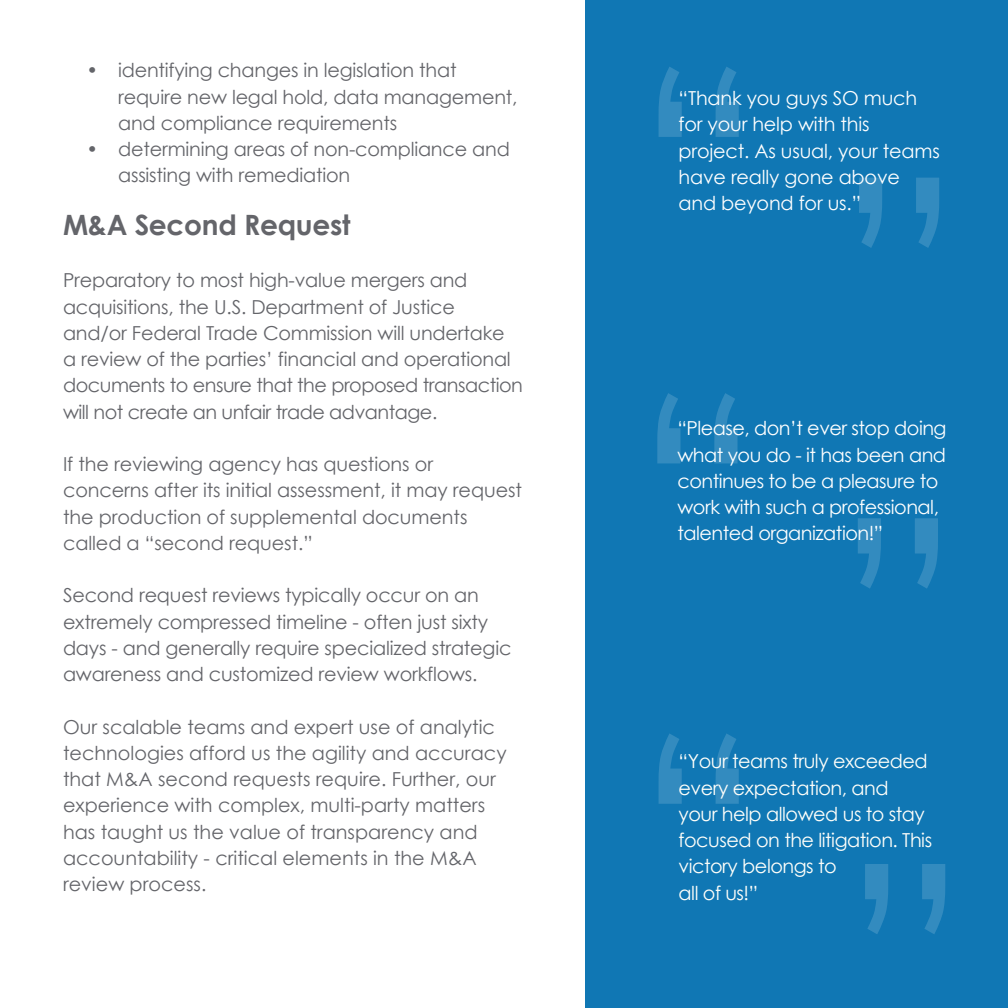
<style>
.page{position:relative;width:1008px;height:1008px;background:#fff}
.page>*{position:absolute;margin:0;border:0;box-sizing:border-box;transform-origin:0 0}
.t1{font:262.5px "Century Gothic";color:#fff}
.t2{font:700 28px "Century Gothic";letter-spacing:-.01em;color:#64656a}
.t3{font:19.25px/26.2px "Century Gothic";letter-spacing:-.01em;color:#64656a}
.t4{font:19.25px/26.2px "Century Gothic";letter-spacing:-.025em;color:#fff}
.t5{font:19.25px/26.2px "Century Gothic";letter-spacing:-.025em;color:#fffffa}
</style>
<div class="page">
<div style="left:586px;top:0;width:422px;height:1008px;background:#1077b4"></div>
<p class="t3" style="left:118px;top:57px;width:401px;text-indent:-31px">• identifying changes in legislation that require new legal hold, data management, and compliance requirements</p>
<p class="t3" style="left:118px;top:136px;width:393px;text-indent:-31px">• determining areas of non-compliance and assisting with remediation</p>
<h2 class="t2" style="left:63px;top:204px;width:289px">M&amp;A Second Request</h2>
<p class="t3" style="left:63px;top:267px;width:461px">Preparatory to most high-value mergers and acquisitions, the U.S. Department of Justice and/or Federal Trade Commission will undertake<br>a review of the parties’ financial and operational documents to ensure that the proposed transaction will not create an unfair trade advantage.</p>
<p class="t3" style="left:63px;top:451px;width:461px">If the reviewing agency has questions or concerns after its initial assessment, it may request the production of supplemental documents called a “second request.”</p>
<p class="t3" style="left:63px;top:582px;width:450px">Second request reviews typically occur on an extremely compressed timeline - often just sixty days - and generally require specialized strategic awareness and customized review workflows.</p>
<p class="t3" style="left:63px;top:713px;width:445px">Our scalable teams and expert use of analytic technologies afford us the agility and accuracy that M&amp;A second requests require. Further, our experience with complex, multi-party matters has taught us the value of transparency and accountability - critical elements in the M&amp;A review process.</p>
<h1 class="t1" style="left:632px;top:-18px;width:133px">“</h1>
<p class="t4" style="left:679px;top:85px;width:263px">“Thank you guys SO much for your help with this project. As usual, your teams have really gone above and beyond for us.”</p>
<h1 class="t1" style="left:836px;top:93px;width:129px">”</h1>
<h1 class="t1" style="left:631px;top:308px;width:133px">“</h1>
<p class="t4" style="left:677px;top:415px;width:271px">“Please, don’t ever stop doing what you do - it has been and continues to be a pleasure to work with such a professional, talented organization!”</p>
<h1 class="t1" style="left:835px;top:433px;width:129px">”</h1>
<h1 class="t1" style="left:632px;top:648px;width:133px">“</h1>
<p class="t5" style="left:679px;top:748px;width:255px">“Your teams truly exceeded every expectation, and your help allowed us to stay focused on the litigation. This victory belongs to</p>
<h1 class="t1" style="left:842px;top:779px;width:129px">”</h1>
<p class="t5" style="left:679px;top:879px;width:81px">all of us!”</p>
</div>
